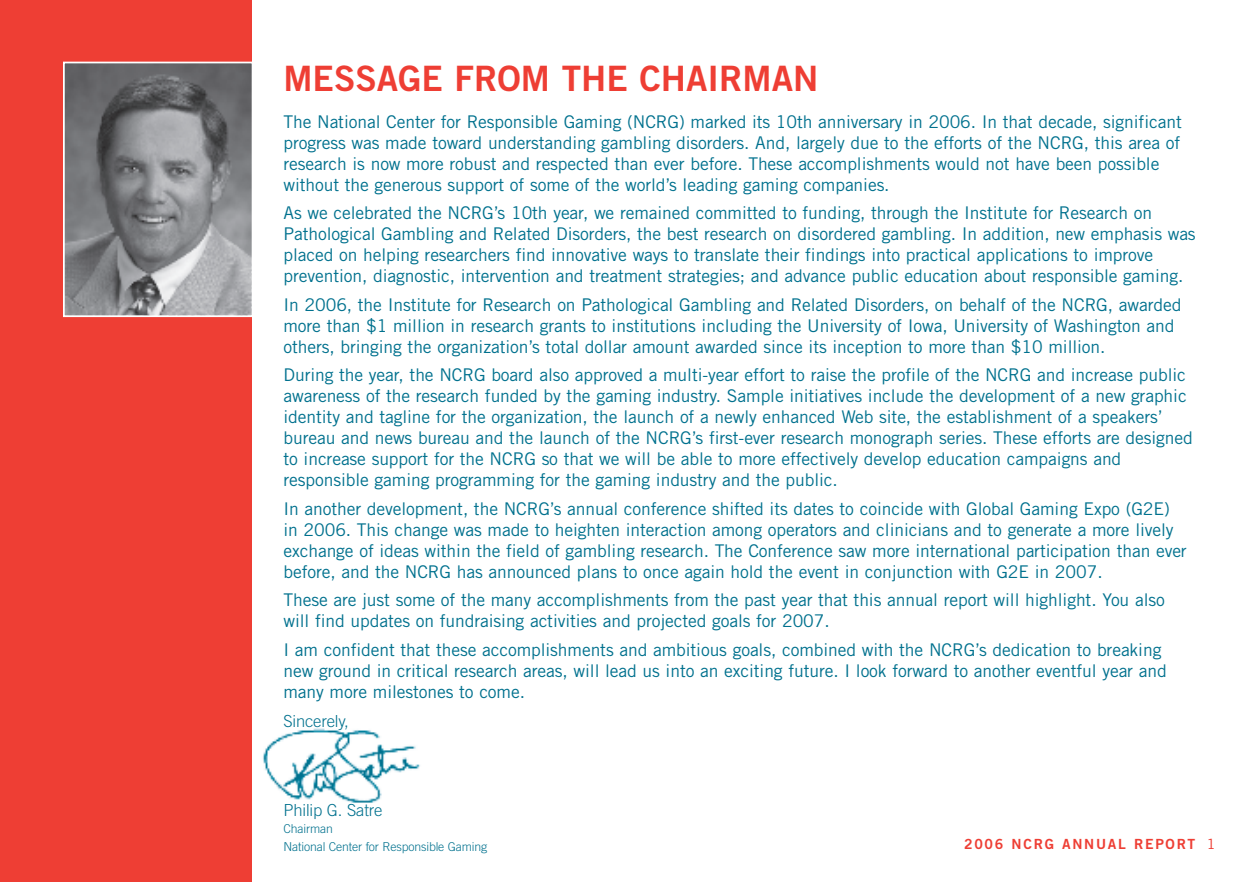
<style>
.page{position:relative;width:1260px;height:882px;background:#fff}
.page>*{position:absolute;margin:0;border:0;box-sizing:border-box;transform-origin:0 0}
.t1{font:35px "Trade Gothic Bold Two";color:#ee3e34}
.t2{font:17.5px/21px "Trade Gothic";letter-spacing:-.005em;color:#00718e}
.t3{font:300 16.62px "Trade Gothic";letter-spacing:-.01em;color:#00718e}
.t4{font:14px "Trade Gothic Bold Two";letter-spacing:.12em;color:#ee3e34}
.t5{font:300 12.25px/17.5px "Trade Gothic";letter-spacing:-.01em;color:#00718e}
.s1{font-family:"Trade Gothic"}
</style>
<div class="page">
<div style="left:0;top:0;width:252px;height:882px;background:#ee3e34"></div>
<img style="left:263px;top:728px;width:157px;height:75px">
<img style="left:66px;top:65px;width:184px;height:249px">
<div style="left:63px;top:62px;width:190px;height:255px;border:2px solid #fff"></div>
<h1 class="t1" style="left:284px;top:66px;width:536px">MESSAGE FROM THE CHAIRMAN</h1>
<p class="t2" style="left:284px;top:112px;width:900px">The National Center for Responsible Gaming (NCRG) marked its 10th anniversary in 2006. In that decade, significant progress was made toward understanding gambling disorders. And, largely due to the efforts of the NCRG, this area of research is now more robust and respected than ever before. These accomplishments would not have been possible without the generous support of some of the world’s leading gaming companies.</p>
<p class="t2" style="left:284px;top:204px;width:914px">As we celebrated the NCRG’s 10th year, we remained committed to funding, through the Institute for Research on Pathological Gambling and Related Disorders, the best research on disordered gambling. In addition, new emphasis was placed on helping researchers find innovative ways to translate their findings into practical applications to improve prevention, diagnostic, intervention and treatment strategies; and advance public education about responsible gaming.</p>
<p class="t2" style="left:284px;top:295px;width:899px">In 2006, the Institute for Research on Pathological Gambling and Related Disorders, on behalf of the NCRG, awarded more than $1 million in research grants to institutions including the University of Iowa, University of Washington and others, bringing the organization’s total dollar amount awarded since its inception to more than $10 million.</p>
<p class="t2" style="left:284px;top:366px;width:911px">During the year, the NCRG board also approved a multi-year effort to raise the profile of the NCRG and increase public awareness of the research funded by the gaming industry. Sample initiatives include the development of a new graphic identity and tagline for the organization, the launch of a newly enhanced Web site, the establishment of a speakers’ bureau and news bureau and the launch of the NCRG’s first-ever research monograph series. These efforts are designed to increase support for the NCRG so that we will be able to more effectively develop education campaigns and responsible gaming programming for the gaming industry and the public.</p>
<p class="t2" style="left:284px;top:499px;width:905px">In another development, the NCRG’s annual conference shifted its dates to coincide with Global Gaming Expo (G2E) in 2006. This change was made to heighten interaction among operators and clinicians and to generate a more lively exchange of ideas within the field of gambling research. The Conference saw more international participation than ever before, and the NCRG has announced plans to once again hold the event in conjunction with G2E in 2007.</p>
<p class="t2" style="left:284px;top:591px;width:883px">These are just some of the many accomplishments from the past year that this annual report will highlight. You also will find updates on fundraising activities and projected goals for 2007.</p>
<p class="t2" style="left:284px;top:641px;width:885px">I am confident that these accomplishments and ambitious goals, combined with the NCRG’s dedication to breaking new ground in critical research areas, will lead us into an exciting future. I look forward to another eventful year and many more milestones to come.</p>
<p class="t3" style="left:284px;top:715px;width:67px">Sincerely,</p>
<p class="t3" style="left:284px;top:804px;width:101px">Philip G. Satre</p>
<p class="t5" style="left:284px;top:821px;width:205px">Chairman<br>National Center for Responsible Gaming</p>
<p class="t4" style="left:964px;top:839px;width:253px">2006 NCRG ANNUAL REPORT <span class="s1">1</span></p>
</div>
